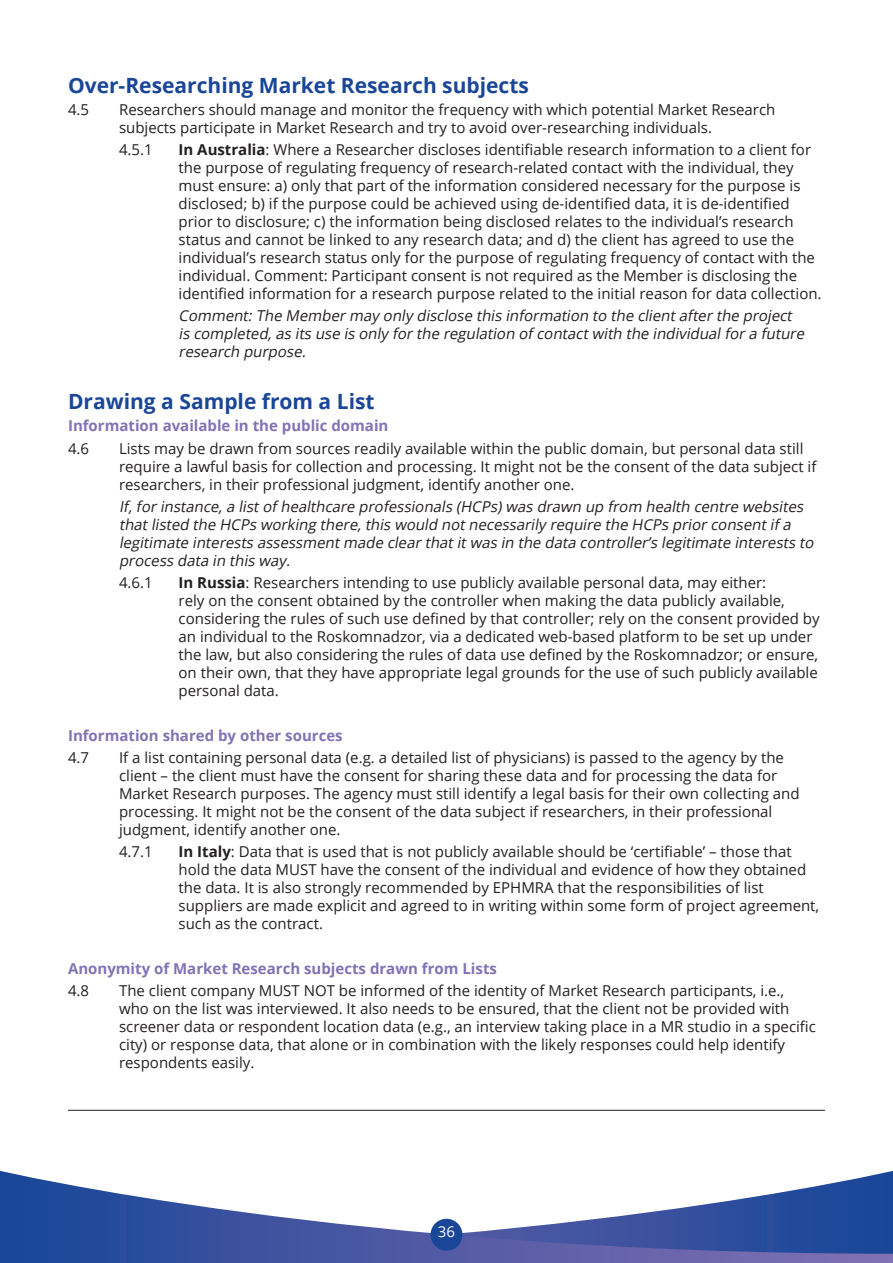
<style>
.page{position:relative;width:893px;height:1263px;background:#fff}
.page>*{position:absolute;margin:0;border:0;box-sizing:border-box;transform-origin:0 0}
.New_Header{font:700 21px "Open Sans";color:#1a4698}
.New_Header-2{font:15px/18px "Open Sans";color:#231f20}
.New_Header-3{font:italic 15px/18px "Open Sans";color:#231f20}
.New_Sub-Header_Colou{font:700 15px "Open Sans";color:#8173b4}
.t1{font:15px "Open Sans";color:#fff}
.s1{font-weight:700}
</style>
<div class="page">
<svg style="left:0;top:1171px;width:893px;height:92px"></svg>
<div style="left:431px;top:1219px;width:31px;height:32px;background:#1a4698;border-radius:50%"></div>
<hr style="left:68px;top:1110px;width:757px;height:1px;background:#231f20">
<p class="New_Header" style="left:68px;top:70px;width:462px">Over-Researching Market Research subjects</p>
<p class="New_Header-2" style="left:68px;top:100px;width:23px">4.5</p>
<p class="New_Header-2" style="left:119px;top:100px;width:658px">Researchers should manage and monitor the frequency with which potential Market Research subjects participate in Market Research and try to avoid over-researching individuals.</p>
<p class="New_Header-2" style="left:119px;top:140px;width:35px">4.5.1</p>
<p class="New_Header-2" style="left:179px;top:140px;width:644px"><span class="s1">In Australia</span>: Where a Researcher discloses identifiable research information to a client for the purpose of regulating frequency of research-related contact with the individual, they must ensure: a) only that part of the information considered necessary for the purpose is disclosed; b) if the purpose could be achieved using de-identified data, it is de-identified prior to disclosure; c) the information being disclosed relates to the individual’s research status and cannot be linked to any research data; and d) the client has agreed to use the individual’s research status only for the purpose of regulating frequency of contact with the individual. Comment: Participant consent is not required as the Member is disclosing the identified information for a research purpose related to the initial reason for data collection.</p>
<p class="New_Header-3" style="left:179px;top:307px;width:630px">Comment:The Membermay only disclose this information to the clientafterthe project is completed,as its use is only forthe regulation of contactwith the individualfora future research purpose.</p>
<p class="New_Header" style="left:68px;top:387px;width:308px">Drawing a Sample from a List</p>
<p class="New_Sub-Header_Colou" style="left:68px;top:415px;width:322px">Information available in the public domain</p>
<p class="New_Header-2" style="left:68px;top:439px;width:23px">4.6</p>
<p class="New_Header-2" style="left:119px;top:439px;width:699px">Lists may be drawn from sources readily available within the public domain, but personal data still require a lawful basis for collection and processing. It might not be the consent of the data subject if researchers, in their professional judgment, identify another one.</p>
<p class="New_Header-3" style="left:119px;top:497px;width:699px">If,forinstance,a listof healthcare professionals (HCPs)was drawn up from health centre websites thatlisted the HCPs working there,this would notnecessarily require the HCPs priorconsentif a legitimate interests assessmentmade clearthatitwas in the data controller’s legitimate interests to process data in this way.</p>
<p class="New_Header-2" style="left:119px;top:573px;width:35px">4.6.1</p>
<p class="New_Header-2" style="left:179px;top:573px;width:643px"><span class="s1">In Russia</span>: Researchers intending to use publicly available personal data, may either:<br>rely on the consent obtained by the controller when making the data publicly available, considering the rules of such use defined by that controller; rely on the consent provided by an individual to the Roskomnadzor, via a dedicated web-based platform to be set up under the law, but also considering the rules of data use defined by the Roskomnadzor; or ensure, on their own, that they have appropriate legal grounds for the use of such publicly available personal data.</p>
<p class="New_Sub-Header_Colou" style="left:68px;top:725px;width:276px">Information shared by other sources</p>
<p class="New_Header-2" style="left:68px;top:748px;width:23px">4.7</p>
<p class="New_Header-2" style="left:119px;top:748px;width:682px">If a list containing personal data (e.g. a detailed list of physicians) is passed to the agency by the client – the client must have the consent for sharing these data and for processing the data for Market Research purposes. The agency must still identify a legal basis for their own collecting and processing. It might not be the consent of the data subject if researchers, in their professional judgment, identify another one.</p>
<p class="New_Header-2" style="left:119px;top:842px;width:35px">4.7.1</p>
<p class="New_Header-2" style="left:179px;top:842px;width:642px"><span class="s1">In Italy</span>: Data that is used that is not publicly available should be ‘certifiable’ – those that hold the data MUST have the consent of the individual and evidence of how they obtained the data. It is also strongly recommended by EPHMRA that the responsibilities of list suppliers are made explicit and agreed to in writing within some form of project agreement, such as the contract.</p>
<p class="New_Sub-Header_Colou" style="left:68px;top:958px;width:430px">Anonymity of Market Research subjects drawn from Lists</p>
<p class="New_Header-2" style="left:68px;top:981px;width:23px">4.8</p>
<p class="New_Header-2" style="left:119px;top:981px;width:698px">The client company MUST NOT be informed of the identity of Market Research participants, i.e., who on the list was interviewed. It also needs to be ensured, that the client not be provided with screener data or respondent location data (e.g., an interview taking place in a MR studio in a specific city) or response data, that alone or in combination with the likely responses could help identify respondents easily.</p>
<p class="t1" style="left:438px;top:1221px;width:19px">36</p>
</div>
